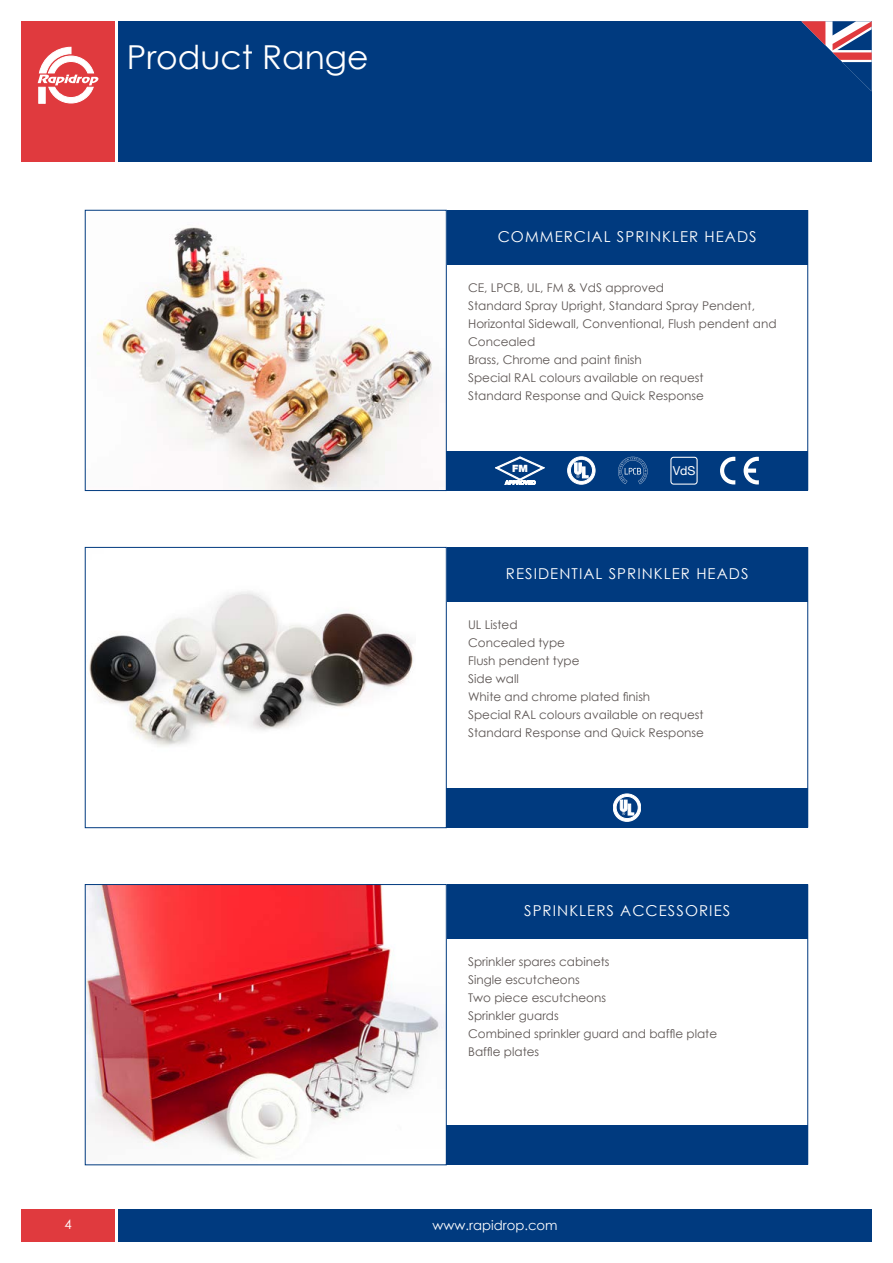
<style>
.page{position:relative;width:893px;height:1263px;background:#fff}
.page>*{position:absolute;margin:0;border:0;box-sizing:border-box;transform-origin:0 0}
.t1{font:33px "Century Gothic";color:#fff}
.t2{font:15px "Century Gothic";letter-spacing:.07em;color:#fff}
.t3{font:13.2px "Century Gothic";color:#fff}
.t4{font:12.3px "Helvetica Neue";color:#fff}
.t5{font:12px/18px "Century Gothic";color:#5d5654}
.t6{font:900 10.05px "Helvetica Neue";color:#fff}
</style>
<div class="page">
<div style="left:118px;top:21px;width:754px;height:141px;background:#003a7f"></div>
<div style="left:21px;top:21px;width:94px;height:141px;background:#e03a3e"></div>
<div style="left:446px;top:210px;width:362px;height:55px;background:#003a7f"></div>
<img style="left:97px;top:227px;width:336px;height:262px">
<div style="left:446px;top:451px;width:362px;height:39px;background:#003a7f"></div>
<svg style="left:495px;top:457px;width:50px;height:28px"></svg>
<svg style="left:618px;top:457px;width:29px;height:27px"></svg>
<svg style="left:568px;top:457px;width:27px;height:27px"></svg>
<div style="left:670px;top:457px;width:28px;height:28px;border:1px solid #fff;border-radius:3px"></div>
<hr style="left:807px;top:210px;width:1px;height:280px;background:#003a7f">
<div style="left:446px;top:547px;width:362px;height:55px;background:#003a7f"></div>
<img style="left:89px;top:591px;width:324px;height:155px">
<div style="left:85px;top:547px;width:361px;height:281px;border:1px solid #003a7f"></div>
<div style="left:446px;top:788px;width:362px;height:39px;background:#003a7f"></div>
<svg style="left:613px;top:794px;width:28px;height:27px"></svg>
<hr style="left:807px;top:547px;width:1px;height:280px;background:#003a7f">
<div style="left:446px;top:884px;width:362px;height:55px;background:#003a7f"></div>
<img style="left:87px;top:886px;width:357px;height:273px">
<div style="left:446px;top:1125px;width:362px;height:40px;background:#003a7f"></div>
<hr style="left:807px;top:884px;width:1px;height:281px;background:#003a7f">
<svg style="left:744px;top:457px;width:15px;height:27px"></svg>
<svg style="left:720px;top:457px;width:15px;height:27px"></svg>
<svg style="left:801px;top:21px;width:71px;height:70px"></svg>
<svg style="left:38px;top:47px;width:60px;height:57px"></svg>
<div style="left:21px;top:1209px;width:94px;height:33px;background:#e03a3e"></div>
<div style="left:118px;top:1209px;width:754px;height:33px;background:#003a7f"></div>
<h1 class="t1" style="left:127px;top:34px;width:243px">Product Range</h1>
<p class="t2" style="left:498px;top:226px;width:261px">COMMERCIAL SPRINKLER HEADS</p>
<p class="t5" style="left:468px;top:278px;width:310px">CE, LPCB, UL, FM &amp; VdS approved<br>Standard Spray Upright, Standard Spray Pendent, Horizontal Sidewall, Conventional, Flush pendent and Concealed<br>Brass, Chrome and paint finish<br>Special RAL colours available on request<br>Standard Response and Quick Response</p>
<p class="t6" style="left:512px;top:462px;width:17px">FM</p>
<p class="t4" style="left:673px;top:462px;width:24px">VdS</p>
<p class="t2" style="left:506px;top:563px;width:244px">RESIDENTIAL SPRINKLER HEADS</p>
<p class="t5" style="left:468px;top:616px;width:237px">UL Listed<br>Concealed type<br>Flush pendent type<br>Side wall<br>White and chrome plated finish<br>Special RAL colours available on request<br>Standard Response and Quick Response</p>
<p class="t2" style="left:524px;top:900px;width:208px">SPRINKLERS ACCESSORIES</p>
<p class="t5" style="left:468px;top:953px;width:250px">Sprinkler spares cabinets<br>Single escutcheons<br>Two piece escutcheons<br>Sprinkler guards<br>Combined sprinkler guard and baffle plate<br>Baffle plates</p>
<p class="t3" style="left:64px;top:1215px;width:9px">4</p>
<p class="t3" style="left:432px;top:1216px;width:127px">www.rapidrop.com</p>
</div>
